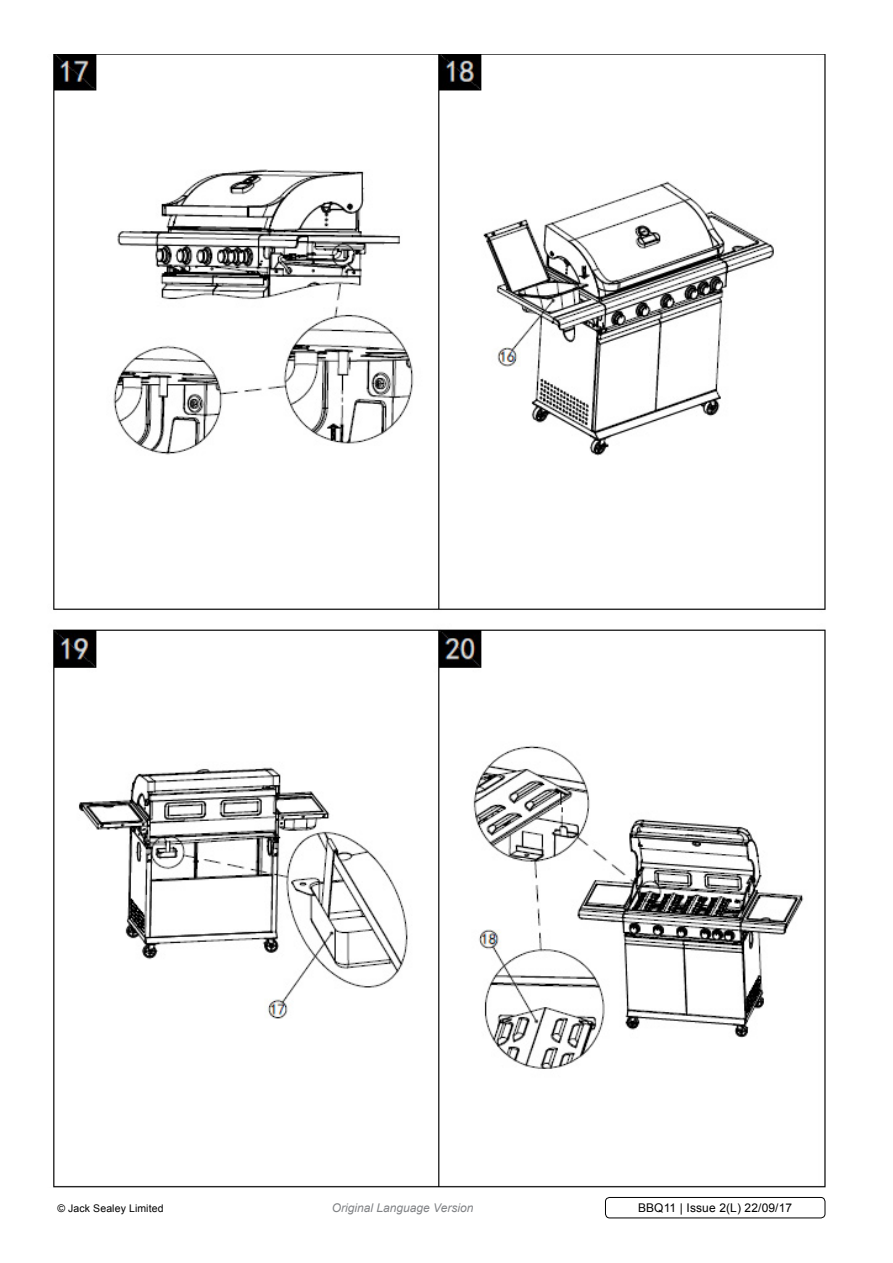
<style>
.page{position:relative;width:893px;height:1263px;background:#fff}
.page>*{position:absolute;margin:0;border:0;box-sizing:border-box;transform-origin:0 0}
.t1{font:italic 12px "Arial";color:#808285}
.t2{font:12px "Arial";letter-spacing:.01em;color:#000}
.t3{font:10.5px "Arial";letter-spacing:.01em;color:#000}
</style>
<div class="page">
<img style="left:53px;top:54px;width:773px;height:1134px">
<div style="left:605px;top:1197px;width:220px;height:21px;border:1px solid #000;border-radius:4px"></div>
<p class="t3" style="left:57px;top:1201px;width:108px">© Jack Sealey Limited</p>
<p class="t1" style="left:332px;top:1200px;width:143px">Original Language Version</p>
<p class="t2" style="left:638px;top:1200px;width:156px">BBQ11 | Issue 2(L) 22/09/17</p>
</div>
